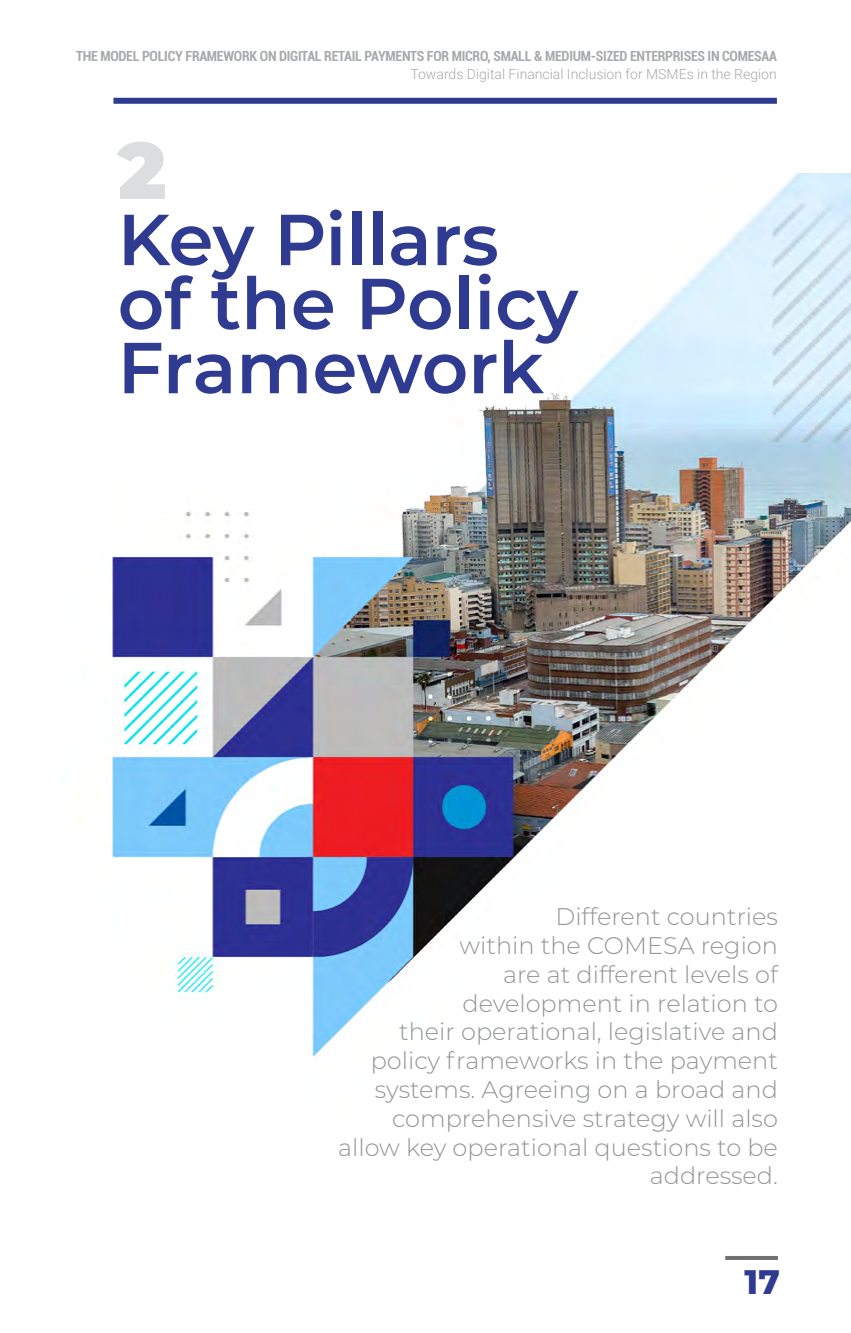
<style>
.page{position:relative;width:851px;height:1333px;background:#fff}
.page>*{position:absolute;margin:0;border:0;box-sizing:border-box;transform-origin:0 0}
.t1{font:900 80px "Montserrat";color:#dcddde}
.t2{font:600 72px/64px "Montserrat";color:#2f3b90}
.t3{font:800 34px "Montserrat";color:#2f3b90}
.t4{font:300 24px/28.8px "Montserrat";color:#939598;text-align:right}
.t5{font:700 condensed 14px "Roboto";letter-spacing:-.02em;color:#a7a9ac}
.t6{font:300 14px "Roboto";color:#a7a9ac}
</style>
<div class="page">
<img style="left:111px;top:173px;width:739px;height:884px">
<svg style="left:725px;top:1256px;width:52px;height:3px"></svg>
<div style="left:113px;top:98px;width:663px;height:6px;background:#2f3b90"></div>
<p class="t5" style="left:76px;top:46px;width:702px">THE MODEL POLICY FRAMEWORK ON DIGITAL RETAIL PAYMENTS FOR MICRO, SMALL &amp; MEDIUM-SIZED ENTERPRISES IN COMESAA</p>
<p class="t6" style="left:410px;top:64px;width:368px">Towards Digital Financial Inclusion for MSMEs in the Region</p>
<h1 class="t1" style="left:118px;top:110px;width:50px">2</h1>
<h2 class="t2" style="left:118px;top:204px;width:462px">Key Pillars of the Policy<br>Framework</h2>
<p class="t4" style="left:338px;top:901px;width:441px">Different countries<br>within the COMESA region<br>are at different levels of development in relation to<br>their operational, legislative and policy frameworks in the payment systems. Agreeing on a broad and comprehensive strategy will also allow key operational questions to be addressed.</p>
<h3 class="t3" style="left:744px;top:1256px;width:37px">17</h3>
</div>
